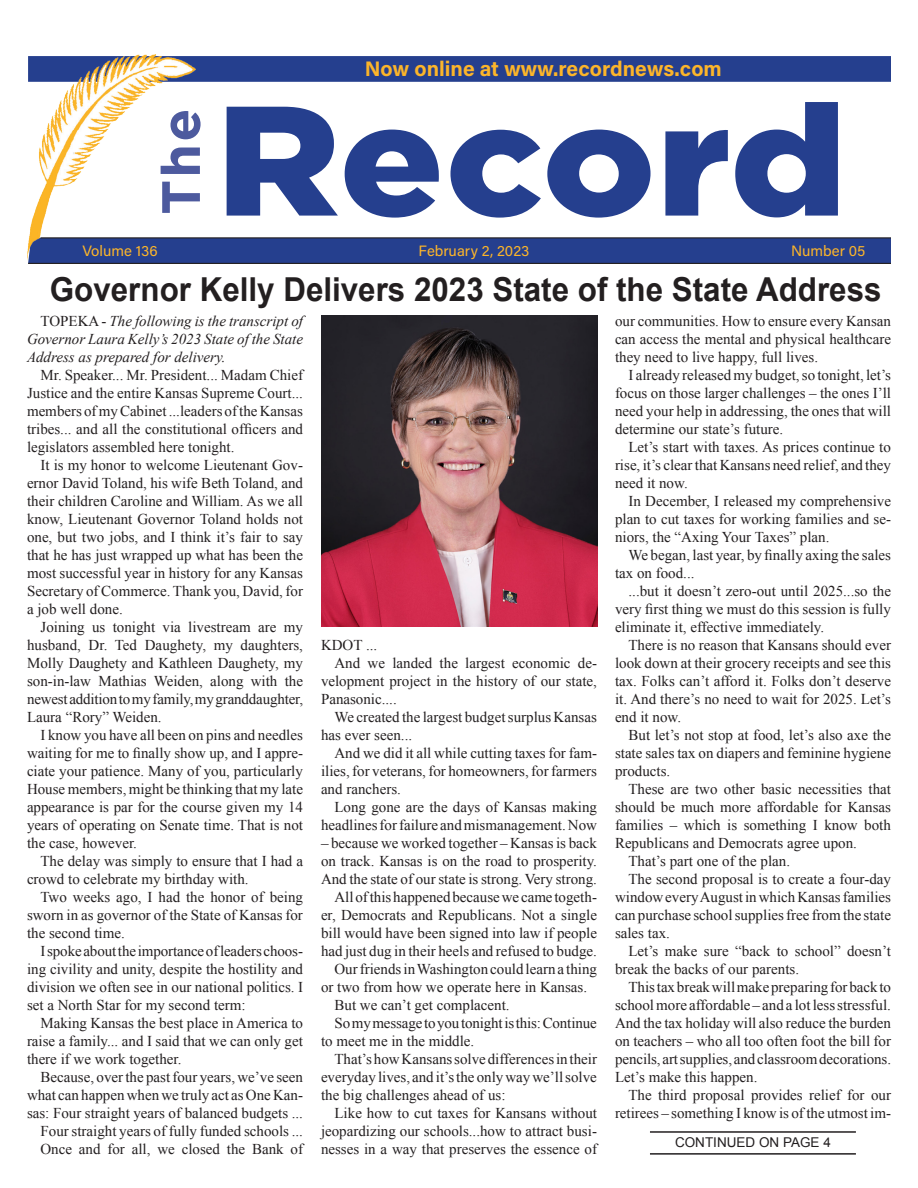
<style>
.page{position:relative;width:918px;height:1188px;background:#fff}
.page>*{position:absolute;margin:0;border:0;box-sizing:border-box;transform-origin:0 0}
.t1{font:900 155.55px "Gotham";letter-spacing:-.005em;color:#253f8e;scale:1.11 1}
.t2{font:700 53.85px "Gotham";color:#4d5a9e}
.Record_Head{font:700 33px "Arial";color:#231f20;scale:.95 1}
.Plain_Text{font:700 21px "Acumin Pro";color:#fcb52a}
.Plain_Text-2{font:15px/18px "Times New Roman";color:#231f20;text-align:justify}
.Plain_Text-3{font:italic 15px/18px "Times New Roman";color:#231f20;text-align:justify}
.Plain_Text-4{font:15px "Acumin Pro";color:#fcb52a}
.Continued_on_Pg{font:13.5px "Arial";color:#231f20}
.s1{font-style:normal}
</style>
<div class="page">
<hr style="left:650px;top:1131px;width:206px;height:2px;background:#231f20">
<hr style="left:650px;top:1153px;width:206px;height:2px;background:#231f20">
<div style="left:28px;top:56px;width:863px;height:26px;background:#253f8e"></div>
<svg style="left:195px;top:238px;width:696px;height:25px;background:#243e8b"></svg>
<img style="left:27px;top:54px;width:168px;height:209px">
<hr style="left:40px;top:237px;width:851px;height:1px;background:#231f20">
<hr style="left:28px;top:263px;width:863px;height:1px;background:#231f20">
<img style="left:321px;top:316px;width:276px;height:311px">
<p class="t2" style="left:145px;top:215px;width:108px;rotate:-90deg">The</p>
<p class="Plain_Text-4" style="left:82px;top:240px;width:77px">Volume 136</p>
<p class="Plain_Text" style="left:365px;top:54px;width:358px">Now online at www.recordnews.com</p>
<p class="t1" style="left:216px;top:53px;width:570px">Record</p>
<p class="Plain_Text-4" style="left:419px;top:240px;width:112px">February 2, 2023</p>
<p class="Plain_Text-4" style="left:791px;top:240px;width:76px">Number 05</p>
<p class="Record_Head" style="left:50px;top:268px;width:877px">Governor Kelly Delivers 2023 State of the State Address</p>
<p class="Plain_Text-3" style="left:27px;top:312px;width:278px;text-indent:14px"><span class="s1">TOPEKA -</span> The following is the transcript of Governor Laura Kelly’s 2023 State of the State Address as prepared for delivery.</p>
<p class="Plain_Text-2" style="left:27px;top:366px;width:278px;text-indent:14px">Mr. Speaker... Mr. President... Madam Chief Justice and the entire Kansas Supreme Court... members of my Cabinet ...leaders of the Kansas tribes... and all the constitutional officers and legislators assembled here tonight.</p>
<p class="Plain_Text-2" style="left:27px;top:456px;width:278px;text-indent:14px">It is my honor to welcome Lieutenant Gov&shy;ernor David Toland, his wife Beth Toland, and their children Caroline and William. As we all know, Lieutenant Governor Toland holds not one, but two jobs, and I think it’s fair to say that he has just wrapped up what has been the most successful year in history for any Kansas Secretary of Commerce. Thank you, David, for a job well done.</p>
<p class="Plain_Text-2" style="left:27px;top:618px;width:278px;text-indent:14px">Joining us tonight via livestream are my husband, Dr. Ted Daughety, my daughters, Molly Daughety and Kathleen Daughety, my son-in-law Mathias Weiden, along with the newest addition to my family, my granddaughter, Laura “Rory” Weiden.</p>
<p class="Plain_Text-2" style="left:27px;top:726px;width:278px;text-indent:14px">I know you have all been on pins and needles waiting for me to finally show up, and I appre&shy;ciate your patience. Many of you, particularly House members, might be thinking that my late appearance is par for the course given my 14 years of operating on Senate time. That is not the case, however.</p>
<p class="Plain_Text-2" style="left:27px;top:852px;width:278px;text-indent:14px">The delay was simply to ensure that I had a crowd to celebrate my birthday with.</p>
<p class="Plain_Text-2" style="left:27px;top:888px;width:278px;text-indent:14px">Two weeks ago, I had the honor of being sworn in as governor of the State of Kansas for the second time.</p>
<p class="Plain_Text-2" style="left:27px;top:942px;width:278px;text-indent:14px">I spoke about the importance of leaders choos&shy;ing civility and unity, despite the hostility and division we often see in our national politics. I set a North Star for my second term:</p>
<p class="Plain_Text-2" style="left:27px;top:1014px;width:278px;text-indent:14px">Making Kansas the best place in America to raise a family... and I said that we can only get there if we work together.</p>
<p class="Plain_Text-2" style="left:27px;top:1068px;width:278px;text-indent:14px">Because, over the past four years, we’ve seen what can happen when we truly act as One Kan&shy;sas: Four straight years of balanced budgets ...</p>
<p class="Plain_Text-2" style="left:40px;top:1122px;width:264px">Four straight years of fully funded schools ...</p>
<p class="Plain_Text-2" style="left:40px;top:1140px;width:264px">Once and for all, we closed the Bank of</p>
<p class="Plain_Text-2" style="left:321px;top:636px;width:58px">KDOT ...</p>
<p class="Plain_Text-2" style="left:321px;top:654px;width:278px;text-indent:14px">And we landed the largest economic de&shy;velopment project in the history of our state, Panasonic....</p>
<p class="Plain_Text-2" style="left:321px;top:708px;width:277px;text-indent:14px">We created the largest budget surplus Kansas has ever seen...</p>
<p class="Plain_Text-2" style="left:321px;top:744px;width:278px;text-indent:14px">And we did it all while cutting taxes for fam&shy;ilies, for veterans, for homeowners, for farmers and ranchers.</p>
<p class="Plain_Text-2" style="left:321px;top:798px;width:278px;text-align:right">Long gone are the days of Kansas making headlines for failure and mismanagement. Now</p>
<p class="Plain_Text-2" style="left:321px;top:834px;width:278px">– because we worked together – Kansas is back on track. Kansas is on the road to prosperity.<br>And the state of our state is strong. Very strong.</p>
<p class="Plain_Text-2" style="left:321px;top:888px;width:278px;text-indent:14px">All of this happened because we came togeth&shy;er, Democrats and Republicans. Not a single bill would have been signed into law if people had just dug in their heels and refused to budge.</p>
<p class="Plain_Text-2" style="left:321px;top:960px;width:278px;text-indent:14px">Our friends in Washington could learn a thing or two from how we operate here in Kansas.</p>
<p class="Plain_Text-2" style="left:334px;top:996px;width:177px">But we can’t get complacent.</p>
<p class="Plain_Text-2" style="left:321px;top:1014px;width:277px;text-indent:14px">So my message to you tonight is this: Continue to meet me in the middle.</p>
<p class="Plain_Text-2" style="left:321px;top:1050px;width:278px;text-indent:14px">That’s how Kansans solve differences in their everyday lives, and it’s the only way we’ll solve the big challenges ahead of us:</p>
<p class="Plain_Text-2" style="left:321px;top:1104px;width:278px;text-indent:14px">Like how to cut taxes for Kansans without jeopardizing our schools...how to attract busi&shy;nesses in a way that preserves the essence of</p>
<p class="Plain_Text-2" style="left:615px;top:312px;width:278px">our communities. How to ensure every Kansan can access the mental and physical healthcare they need to live happy, full lives.</p>
<p class="Plain_Text-2" style="left:615px;top:366px;width:278px;text-indent:14px">I already released my budget, so tonight, let’s focus on those larger challenges – the ones I’ll need your help in addressing, the ones that will determine our state’s future.</p>
<p class="Plain_Text-2" style="left:615px;top:438px;width:278px;text-indent:14px">Let’s start with taxes. As prices continue to rise, it’s clear that Kansans need relief, and they need it now.</p>
<p class="Plain_Text-2" style="left:615px;top:492px;width:278px;text-indent:14px">In December, I released my comprehensive plan to cut taxes for working families and se&shy;niors, the “Axing Your Taxes” plan.</p>
<p class="Plain_Text-2" style="left:615px;top:546px;width:278px;text-indent:14px">We began, last year, by finally axing the sales tax on food...</p>
<p class="Plain_Text-2" style="left:615px;top:582px;width:278px;text-indent:14px">...but it doesn’t zero-out until 2025...so the very first thing we must do this session is fully eliminate it, effective immediately.</p>
<p class="Plain_Text-2" style="left:615px;top:636px;width:278px;text-indent:14px">There is no reason that Kansans should ever look down at their grocery receipts and see this tax. Folks can’t afford it. Folks don’t deserve it. And there’s no need to wait for 2025. Let’s end it now.</p>
<p class="Plain_Text-2" style="left:615px;top:726px;width:278px;text-indent:14px">But let’s not stop at food, let’s also axe the state sales tax on diapers and feminine hygiene products.</p>
<p class="Plain_Text-2" style="left:615px;top:780px;width:278px;text-indent:14px">These are two other basic necessities that should be much more affordable for Kansas families – which is something I know both Republicans and Democrats agree upon.</p>
<p class="Plain_Text-2" style="left:628px;top:852px;width:163px">That’s part one of the plan.</p>
<p class="Plain_Text-2" style="left:615px;top:870px;width:278px;text-indent:14px">The second proposal is to create a four-day window every August in which Kansas families can purchase school supplies free from the state sales tax.</p>
<p class="Plain_Text-2" style="left:615px;top:942px;width:278px;text-indent:14px">Let’s make sure “back to school” doesn’t break the backs of our parents.</p>
<p class="Plain_Text-2" style="left:615px;top:978px;width:278px;text-indent:14px">This tax break will make preparing for back to school more affordable – and a lot less stressful.<br>And the tax holiday will also reduce the burden on teachers – who all too often foot the bill for pencils, art supplies, and classroom decorations.<br>Let’s make this happen.</p>
<p class="Plain_Text-2" style="left:615px;top:1086px;width:278px;text-align:right">The third proposal provides relief for our retirees – something I know is of the utmost im-</p>
<p class="Continued_on_Pg" style="left:675px;top:1134px;width:157px">CONTINUED ON PAGE 4</p>
</div>
